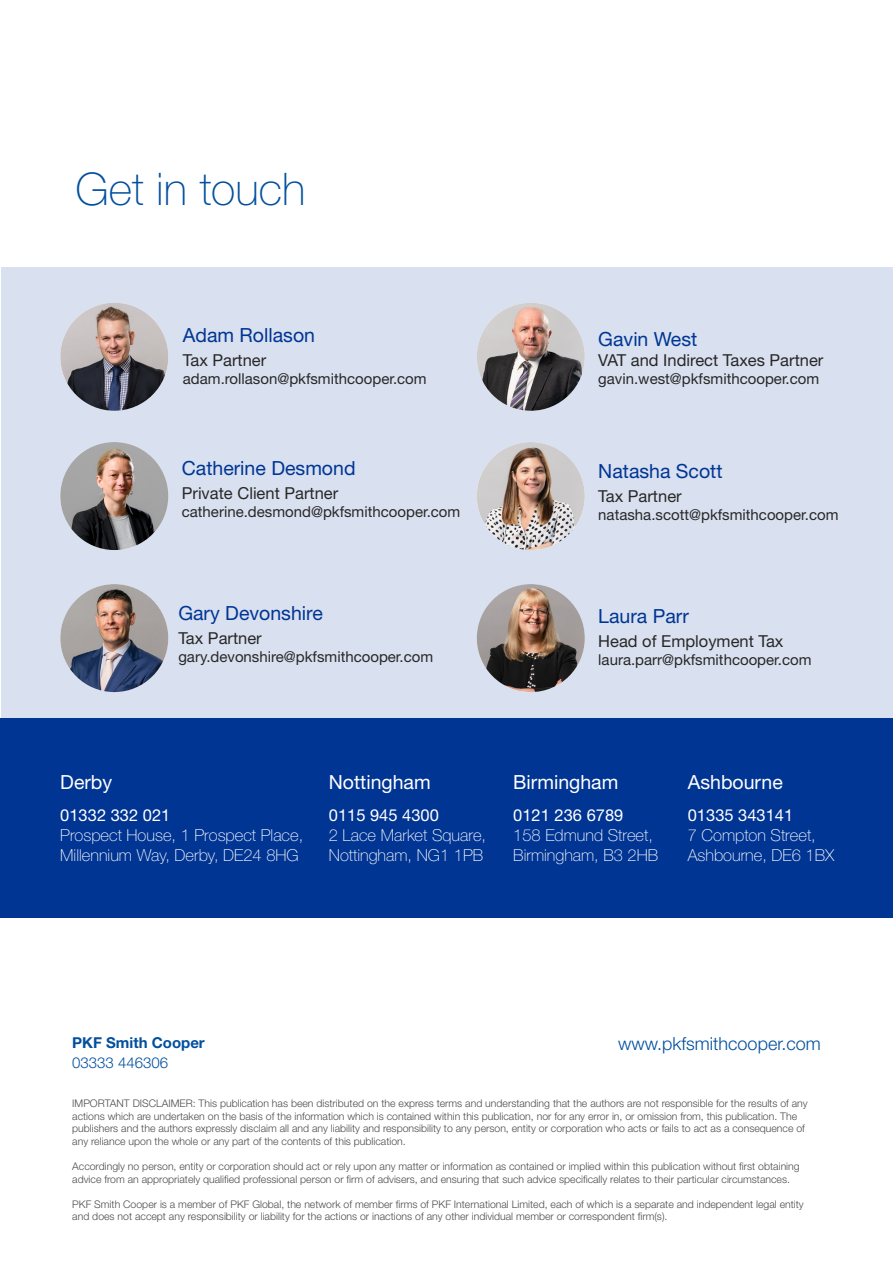
<style>
.page{position:relative;width:893px;height:1263px;background:#fff}
.page>*{position:absolute;margin:0;border:0;box-sizing:border-box;transform-origin:0 0}
.chapter-heading{font:100 45px "Helvetica Neue LT Pro";color:#014f9e}
.t1{font:19.5px "Helvetica Neue LT Pro";color:#003594}
.t2{font:19.5px "Helvetica Neue LT Pro";color:#fff}
.cover-back-website{font:300 18px "Helvetica Neue LT Pro";color:#014f9e}
.t3{font:100 16.5px/19.8px "Helvetica Neue LT Pro";color:#fff}
.t4{font:16.5px "Helvetica Neue LT Pro";color:#282828}
.t5{font:16.5px "Helvetica Neue LT Pro";color:#fff}
.t6{font:15px "Helvetica Neue LT Pro";color:#282828}
.cover-back-address{font:700 15px "Helvetica Neue LT Pro";color:#014f9e}
.cover-back-address-2{font:300 15px "Helvetica Neue LT Pro";color:#014f9e}
.cover-back-disclaimer{font:300 10.5px/12.6px "Helvetica Neue LT Pro";color:#4b4c4d}
</style>
<div class="page">
<div style="left:1px;top:268px;width:892px;height:450px;background:#d9e0ef"></div>
<div style="left:0;top:718px;width:893px;height:200px;background:#003594"></div>
<img style="left:60px;top:442px;width:108px;height:108px;border-radius:54px">
<img style="left:477px;top:442px;width:108px;height:108px;border-radius:54px">
<img style="left:477px;top:303px;width:108px;height:108px;border-radius:54px">
<img style="left:60px;top:303px;width:108px;height:108px;border-radius:54px">
<img style="left:60px;top:584px;width:108px;height:108px;border-radius:54px">
<img style="left:477px;top:584px;width:108px;height:108px;border-radius:54px">
<p class="chapter-heading" style="left:75px;top:162px;width:232px">Get in touch</p>
<p class="t1" style="left:183px;top:323px;width:134px">Adam Rollason</p>
<p class="t4" style="left:183px;top:350px;width:85px">Tax Partner</p>
<p class="t6" style="left:183px;top:369px;width:245px">adam.rollason@pkfsmithcooper.com</p>
<p class="t1" style="left:182px;top:456px;width:175px">Catherine Desmond</p>
<p class="t4" style="left:182px;top:483px;width:158px">Private Client Partner</p>
<p class="t6" style="left:182px;top:502px;width:280px">catherine.desmond@pkfsmithcooper.com</p>
<p class="t1" style="left:178px;top:601px;width:146px">Gary Devonshire</p>
<p class="t4" style="left:178px;top:628px;width:85px">Tax Partner</p>
<p class="t6" style="left:178px;top:647px;width:256px">gary.devonshire@pkfsmithcooper.com</p>
<p class="t1" style="left:598px;top:327px;width:100px">Gavin West</p>
<p class="t4" style="left:598px;top:350px;width:227px">VAT and Indirect Taxes Partner</p>
<p class="t6" style="left:598px;top:369px;width:222px">gavin.west@pkfsmithcooper.com</p>
<p class="t1" style="left:598px;top:459px;width:126px">Natasha Scott</p>
<p class="t4" style="left:598px;top:486px;width:85px">Tax Partner</p>
<p class="t6" style="left:598px;top:505px;width:242px">natasha.scott@pkfsmithcooper.com</p>
<p class="t1" style="left:598px;top:604px;width:92px">Laura Parr</p>
<p class="t4" style="left:598px;top:631px;width:187px">Head of Employment Tax</p>
<p class="t6" style="left:598px;top:651px;width:215px">laura.parr@pkfsmithcooper.com</p>
<p class="t2" style="left:60px;top:770px;width:54px">Derby</p>
<p class="t5" style="left:60px;top:805px;width:112px">01332 332 021</p>
<p class="t3" style="left:60px;top:825px;width:244px">Prospect House, 1 Prospect Place,<br>Millennium Way, Derby, DE24 8HG</p>
<p class="t2" style="left:329px;top:770px;width:103px">Nottingham</p>
<p class="t5" style="left:329px;top:805px;width:112px">0115 945 4300</p>
<p class="t3" style="left:329px;top:825px;width:159px">2 Lace Market Square,<br>Nottingham, NG1 1PB</p>
<p class="t2" style="left:513px;top:770px;width:107px">Birmingham</p>
<p class="t5" style="left:513px;top:805px;width:112px">0121 236 6789</p>
<p class="t3" style="left:513px;top:825px;width:141px">158 Edmund Street,</p>
<p class="t3" style="left:513px;top:845px;width:146px">Birmingham, B3 2HB</p>
<p class="t2" style="left:688px;top:770px;width:96px">Ashbourne</p>
<p class="t5" style="left:688px;top:805px;width:107px">01335 343141</p>
<p class="t3" style="left:688px;top:825px;width:130px">7 Compton Street,</p>
<p class="t3" style="left:688px;top:845px;width:148px">Ashbourne, DE6 1BX</p>
<p class="cover-back-address" style="left:72px;top:1034px;width:134px">PKF Smith Cooper</p>
<p class="cover-back-address-2" style="left:72px;top:1053px;width:97px">03333 446306</p>
<p class="cover-back-website" style="left:618px;top:1033px;width:204px">www.pkfsmithcooper.com</p>
<p class="cover-back-disclaimer" style="left:72px;top:1097px;width:737px">IMPORTANT DISCLAIMER: This publication has been distributed on the express terms and understanding that the authors are not responsible for the results of any actions which are undertaken on the basis of the information which is contained within this publication, nor for any error in, or omission from, this publication. The publishers and the authors expressly disclaim all and any liability and responsibility to any person, entity or corporation who acts or fails to act as a consequence of any reliance upon the whole or any part of the contents of this publication.</p>
<p class="cover-back-disclaimer" style="left:72px;top:1160px;width:729px">Accordingly no person, entity or corporation should act or rely upon any matter or information as contained or implied within this publication without first obtaining</p>
<p class="cover-back-disclaimer" style="left:72px;top:1172px;width:719px">advice from an appropriately qualified professional person or firm of advisers, and ensuring that such advice specifically relates to their particular circumstances.</p>
<p class="cover-back-disclaimer" style="left:72px;top:1197px;width:733px">PKF Smith Cooper is a member of PKF Global, the network of member firms of PKF International Limited, each of which is a separate and independent legal entity and does not accept any responsibility or liability for the actions or inactions of any other individual member or correspondent firm(s).</p>
</div>
